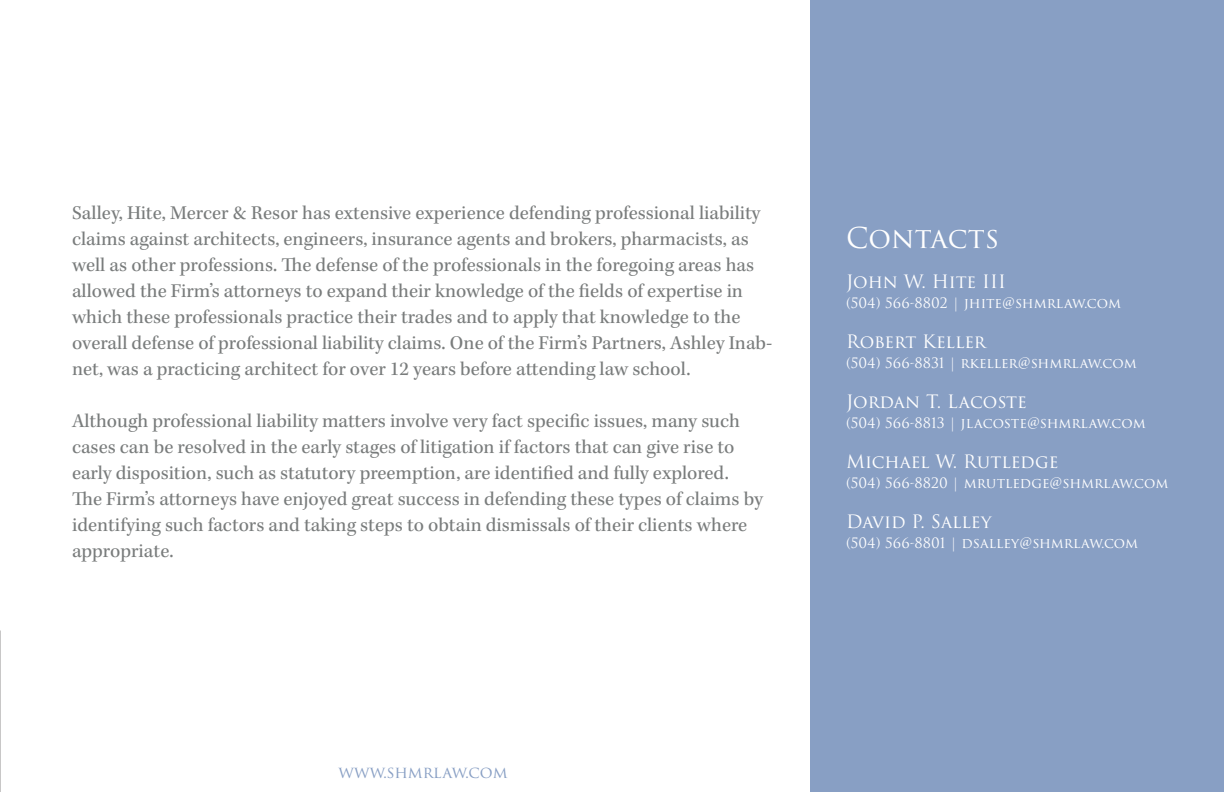
<style>
.page{position:relative;width:1224px;height:792px;background:#fff}
.page>*{position:absolute;margin:0;border:0;box-sizing:border-box;transform-origin:0 0}
.t1{font:28px "Trajan Pro 3";color:#fff}
.t2{font:20px/26px "Kepler Std";color:#797c7c}
.t3{font:18px "Trajan Pro 3";color:#fff}
.t4{font:16px "Trajan Pro 3";color:#889fc4}
.t5{font:14px "Trajan Pro 3";color:#fff}
</style>
<div class="page">
<div style="left:810px;top:0;width:414px;height:792px;background:#889fc4"></div>
<p class="t2" style="left:72px;top:201px;width:702px">Salley, Hite, Mercer &amp; Resor has extensive experience defending professional liability claims against architects, engineers, insurance agents and brokers, pharmacists, as well as other professions. The defense of the professionals in the foregoing areas has allowed the Firm’s attorneys to expand their knowledge of the fields of expertise in which these professionals practice their trades and to apply that knowledge to the overall defense of professional liability claims. One of the Firm’s Partners, Ashley Inab&shy;net, was a practicing architect for over 12 years before attending law school.</p>
<p class="t2" style="left:72px;top:409px;width:693px">Although professional liability matters involve very fact specific issues, many such cases can be resolved in the early stages of litigation if factors that can give rise to early disposition, such as statutory preemption, are identified and fully explored.<br>The Firm’s attorneys have enjoyed great success in defending these types of claims by identifying such factors and taking steps to obtain dismissals of their clients where appropriate.</p>
<h1 class="t1" style="left:846px;top:219px;width:155px">Contacts</h1>
<p class="t3" style="left:846px;top:269px;width:162px">John W. Hite III</p>
<p class="t5" style="left:846px;top:293px;width:277px">(504) 566-8802 | jhite@shmrlaw.com</p>
<p class="t3" style="left:846px;top:329px;width:141px">Robert Keller</p>
<p class="t5" style="left:846px;top:353px;width:292px">(504) 566-8831 | rkeller@shmrlaw.com</p>
<p class="t3" style="left:846px;top:389px;width:183px">Jordan T. Lacoste</p>
<p class="t5" style="left:846px;top:413px;width:301px">(504) 566-8813 | jlacoste@shmrlaw.com</p>
<p class="t3" style="left:846px;top:449px;width:214px">Michael W. Rutledge</p>
<p class="t5" style="left:846px;top:473px;width:324px">(504) 566-8820 | mrutledge@shmrlaw.com</p>
<p class="t3" style="left:846px;top:509px;width:147px">David P. Salley</p>
<p class="t5" style="left:846px;top:533px;width:294px">(504) 566-8801 | dsalley@shmrlaw.com</p>
<p class="t4" style="left:338px;top:762px;width:171px">www.shmrlaw.com</p>
</div>
